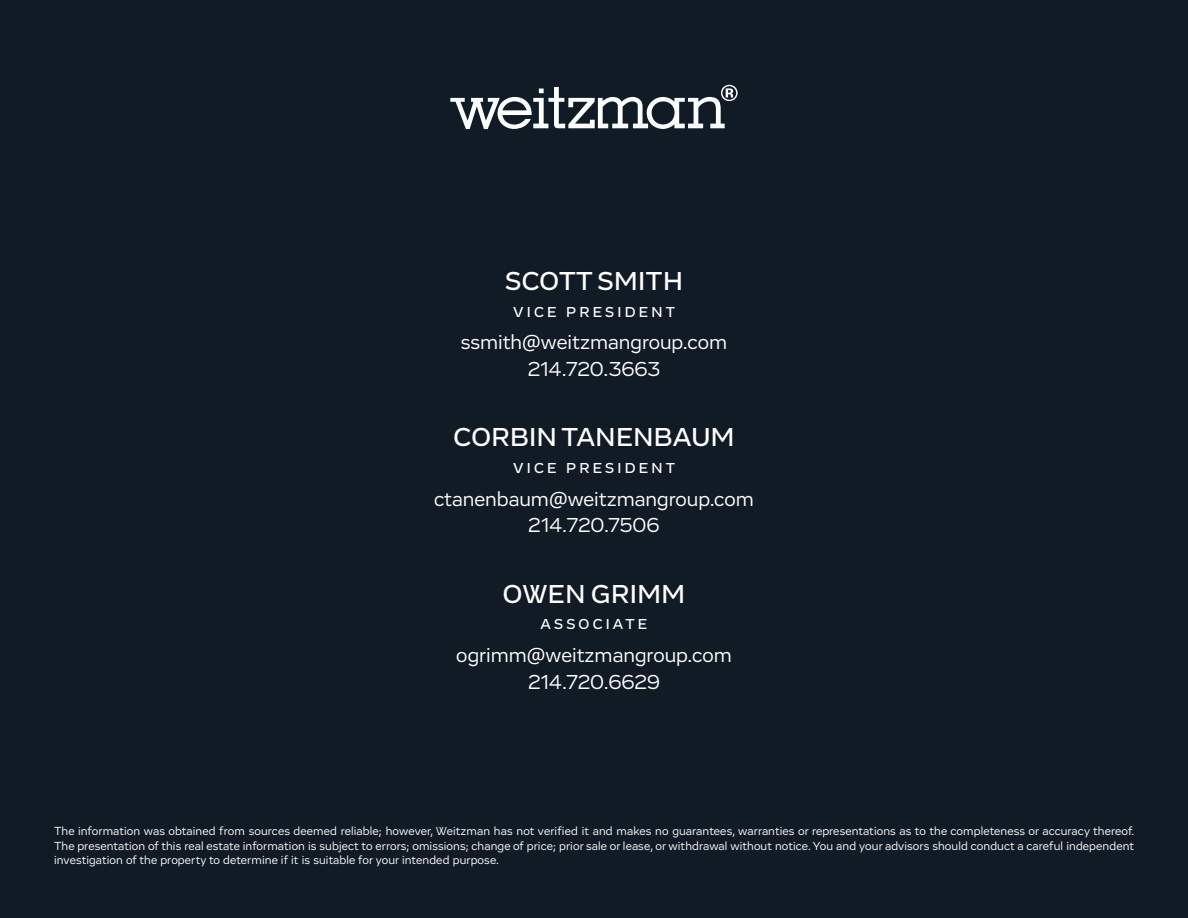
<style>
.page{position:relative;width:1188px;height:918px;background:#101b26}
.page>*{position:absolute;margin:0;border:0;box-sizing:border-box;transform-origin:0 0}
.t1{font:500 26.7px "Vito";letter-spacing:.015em;color:#fff}
.t2{font:20.7px "Vito";color:#fff}
.t3{font:500 14.85px "Vito";letter-spacing:.215em;color:#fff}
.t4{font:12px/14.4px "Vito";letter-spacing:.01em;color:#fff;text-align:justify}
</style>
<div class="page">
<svg style="left:450px;top:85px;width:288px;height:44px"></svg>
<p class="t1" style="left:505px;top:265px;width:179px">SCOTT SMITH</p>
<p class="t3" style="left:513px;top:303px;width:163px">VICE PRESIDENT</p>
<p class="t2" style="left:461px;top:330px;width:268px">ssmith@weitzmangroup.com</p>
<p class="t2" style="left:528px;top:357px;width:134px">214.720.3663</p>
<p class="t1" style="left:454px;top:421px;width:282px">CORBIN TANENBAUM</p>
<p class="t3" style="left:513px;top:459px;width:163px">VICE PRESIDENT</p>
<p class="t2" style="left:434px;top:486px;width:321px">ctanenbaum@weitzmangroup.com</p>
<p class="t2" style="left:528px;top:513px;width:133px">214.720.7506</p>
<p class="t1" style="left:503px;top:577px;width:184px">OWEN GRIMM</p>
<p class="t3" style="left:541px;top:615px;width:108px">ASSOCIATE</p>
<p class="t2" style="left:456px;top:642px;width:277px">ogrimm@weitzmangroup.com</p>
<p class="t2" style="left:528px;top:669px;width:133px">214.720.6629</p>
<p class="t4" style="left:54px;top:824px;width:1082px">The information was obtained from sources deemed reliable; however, Weitzman has not verified it and makes no guarantees, warranties or representations as to the completeness or accuracy thereof.<br>The presentation of this real estate information is subject to errors; omissions; change of price; prior sale or lease, or withdrawal without notice. You and your advisors should conduct a careful independent investigation of the property to determine if it is suitable for your intended purpose.</p>
</div>
